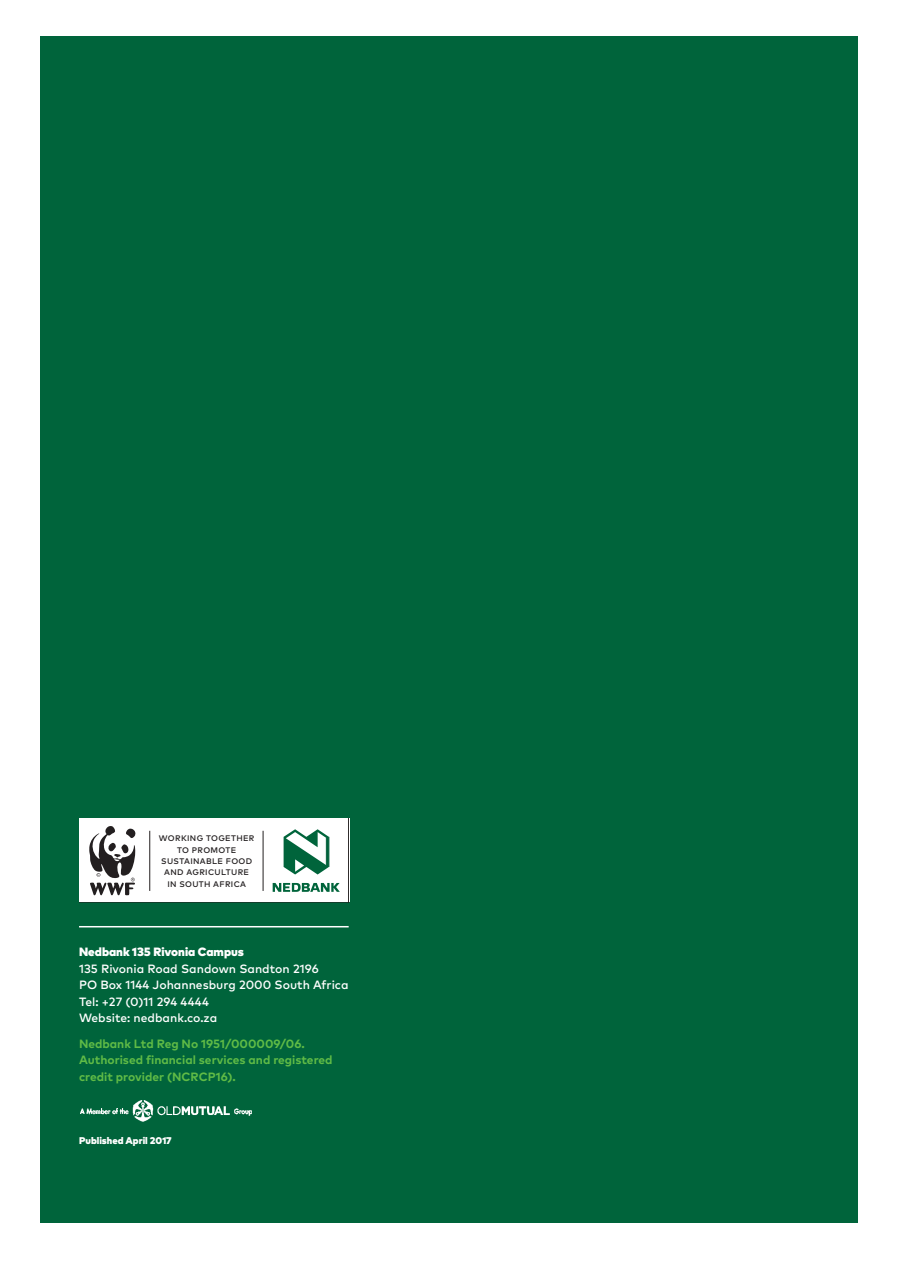
<style>
.page{position:relative;width:900px;height:1263px;background:#fff}
.page>*{position:absolute;margin:0;border:0;box-sizing:border-box;transform-origin:0 0}
.t1{font:500 12px/16.5px "Mark Pro";color:#fff}
.t2{font:700 12px/16.5px "Mark Pro";color:#60bb46}
.t3{font:900 12px "Mark Pro";color:#fff}
.t4{font:900 9.75px "Mark Pro";color:#fff}
.t5{font:500 8.1px/11.2px "Mark Pro";letter-spacing:.04em;color:#231f20;text-align:center}
</style>
<div class="page">
<div style="left:40px;top:36px;width:817px;height:1187px;background:#00643b"></div>
<hr style="left:79px;top:926px;width:269px;height:1px;background:#fff">
<img style="left:80px;top:1100px;width:172px;height:21px">
<svg style="left:79px;top:818px;width:269px;height:84px;background:#dfe5e3"></svg>
<hr style="left:263px;top:831px;width:1px;height:60px;background:#231f20">
<p class="t5" style="left:159px;top:833px;width:97px">WORKING TOGETHER<br>TO PROMOTE<br>SUSTAINABLE FOOD<br>AND AGRICULTURE<br>IN SOUTH AFRICA</p>
<p class="t3" style="left:79px;top:945px;width:166px">Nedbank 135 Rivonia Campus</p>
<p class="t1" style="left:79px;top:960px;width:271px">135 Rivonia Road Sandown Sandton 2196<br>PO Box 1144 Johannesburg 2000 South Africa<br>Tel: +27 (0)11 294 4444<br>Website: nedbank.co.za</p>
<p class="t2" style="left:79px;top:1035px;width:255px">Nedbank Ltd Reg No 1951/000009/06.<br>Authorised financial services and registered credit provider (NCRCP16).</p>
<p class="t4" style="left:79px;top:1135px;width:94px">Published April 2017</p>
</div>
